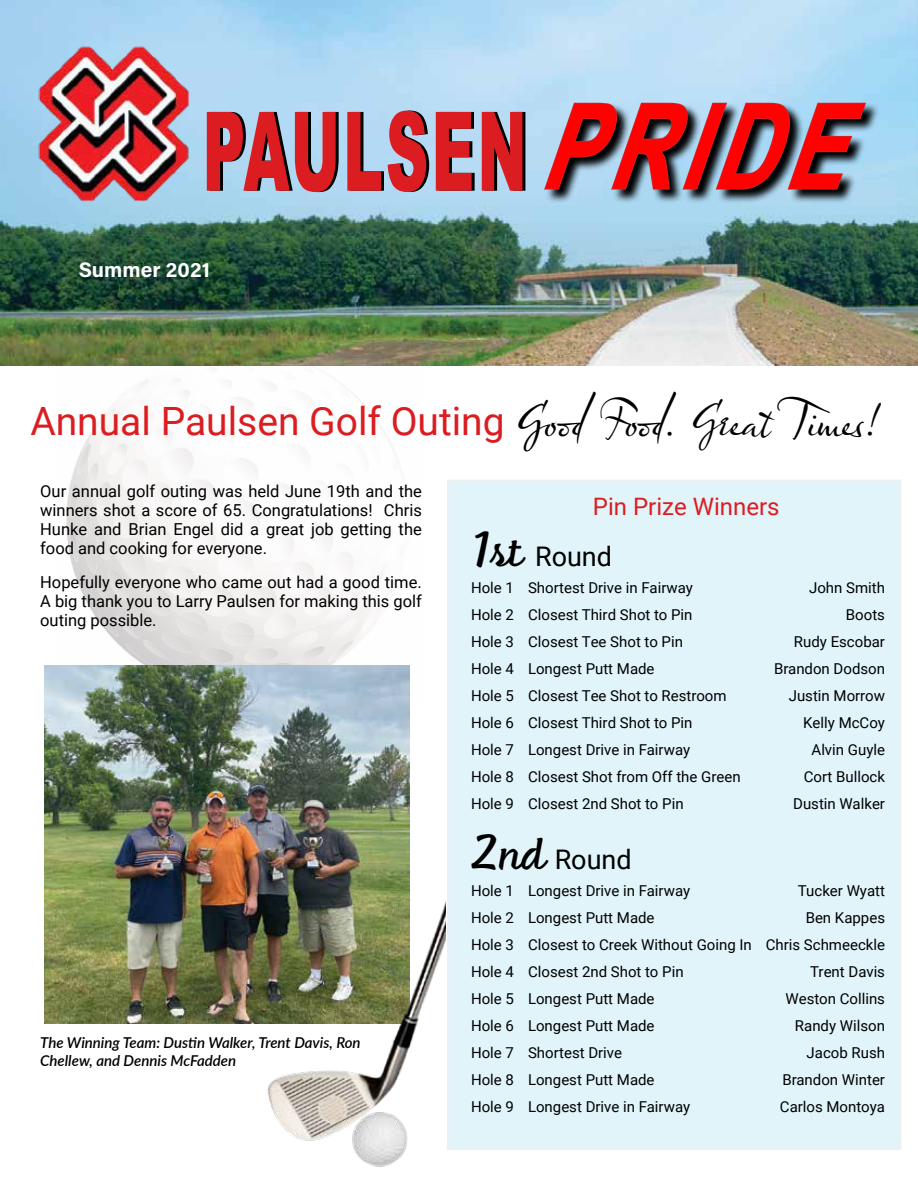
<style>
.page{position:relative;width:918px;height:1188px;background:#fff}
.page>*{position:absolute;margin:0;border:0;box-sizing:border-box;transform-origin:0 0}
.t1{font:900 110.1px "Arial";letter-spacing:.05em;color:#000;scale:.54 1}
.t2{font:39px "Roboto";color:#db1d21}
.t3{font:27px "Roboto";color:#000}
.t4{font:24px "Roboto";color:#db1d21}
.t5{font:700 21px "Acumin Pro";color:#fff}
.t6{font:16.5px/18.9px "Roboto";color:#000;text-align:justify}
.t7{font:15px/27px "Roboto";color:#000;text-align:justify}
.t8{font:italic 600 15px/17.2px "Lato";color:#000}
.s1{font-family:"Arial Narrow";font-weight:700;font-style:italic;font-size:118.65px;color:#db1d21}
.s2{font-family:"Olicana Smooth";font-size:46.5px;color:#000}
.s3{font-family:"Feltro";font-size:49.5px}
.s4{font-family:"Feltro";font-size:40.5px}
</style>
<div class="page">
<img style="left:54px;top:365px;width:203px;height:300px">
<div style="left:447px;top:480px;width:455px;height:670px;background:#e0f4fa"></div>
<img style="left:0;top:0;width:918px;height:365px">
<svg style="left:545px;top:103px;width:335px;height:101px;background:#6a8494"></svg>
<img style="left:30px;top:42px;width:162px;height:161px">
<img style="left:45px;top:665px;width:212px;height:359px">
<img style="left:257px;top:324px;width:189px;height:843px">
<h1 class="t1" style="left:206px;top:71px;width:1285px">PAULSEN <span class="s1">PRIDE</span></h1>
<h3 class="t5" style="left:79px;top:255px;width:133px">Summer 2021</h3>
<h2 class="t2" style="left:30px;top:393px;width:852px">Annual Paulsen Golf Outing <span class="s2">Good Food. Great Times!</span></h2>
<p class="t6" style="left:40px;top:481px;width:383px">Our annual golf outing was held June 19th and the winners shot a score of 65. Congratulations! Chris Hunke and Brian Engel did a great job getting the food and cooking for everyone.</p>
<p class="t6" style="left:40px;top:572px;width:383px">Hopefully everyone who came out had a good time.<br>A big thank you to Larry Paulsen for making this golf outing possible.</p>
<p class="t8" style="left:40px;top:1034px;width:322px">The Winning Team: Dustin Walker, Trent Davis, Ron<br>Chellew, and Dennis McFadden</p>
<h3 class="t4" style="left:593px;top:490px;width:188px">Pin Prize Winners</h3>
<h3 class="t3" style="left:471px;top:538px;width:143px"><span class="s3">1</span><span class="s4">st</span> Round</h3>
<p class="t7" style="left:471px;top:574px;width:224px">Hole 1 Shortest Drive in Fairway</p>
<p class="t7" style="left:809px;top:574px;width:77px">John Smith</p>
<p class="t7" style="left:471px;top:601px;width:223px">Hole 2 Closest Third Shot to Pin</p>
<p class="t7" style="left:846px;top:601px;width:41px">Boots</p>
<p class="t7" style="left:471px;top:628px;width:213px">Hole 3 Closest Tee Shot to Pin</p>
<p class="t7" style="left:794px;top:628px;width:93px">Rudy Escobar</p>
<p class="t7" style="left:471px;top:655px;width:185px">Hole 4 Longest Putt Made</p>
<p class="t7" style="left:774px;top:655px;width:112px">Brandon Dodson</p>
<p class="t7" style="left:471px;top:682px;width:257px">Hole 5 Closest Tee Shot to Restroom</p>
<p class="t7" style="left:789px;top:682px;width:98px">Justin Morrow</p>
<p class="t7" style="left:471px;top:709px;width:223px">Hole 6 Closest Third Shot to Pin</p>
<p class="t7" style="left:803px;top:709px;width:83px">Kelly McCoy</p>
<p class="t7" style="left:471px;top:736px;width:221px">Hole 7 Longest Drive in Fairway</p>
<p class="t7" style="left:812px;top:736px;width:75px">Alvin Guyle</p>
<p class="t7" style="left:471px;top:763px;width:271px">Hole 8 Closest Shot from Off the Green</p>
<p class="t7" style="left:804px;top:763px;width:83px">Cort Bullock</p>
<p class="t7" style="left:471px;top:790px;width:214px">Hole 9 Closest 2nd Shot to Pin</p>
<p class="t7" style="left:793px;top:790px;width:93px">Dustin Walker</p>
<h3 class="t3" style="left:471px;top:841px;width:162px"><span class="s3">2</span><span class="s4">nd</span> Round</h3>
<p class="t7" style="left:471px;top:877px;width:221px">Hole 1 Longest Drive in Fairway</p>
<p class="t7" style="left:798px;top:877px;width:89px">Tucker Wyatt</p>
<p class="t7" style="left:471px;top:904px;width:185px">Hole 2 Longest Putt Made</p>
<p class="t7" style="left:471px;top:904px;width:416px;text-indent:335px">Ben Kappes Hole 3 Closest to Creek Without Going In Chris Schmeeckle Hole 4 Closest 2nd Shot to Pin</p>
<p class="t7" style="left:810px;top:958px;width:76px">Trent Davis</p>
<p class="t7" style="left:471px;top:985px;width:185px">Hole 5 Longest Putt Made</p>
<p class="t7" style="left:786px;top:985px;width:101px">Weston Collins</p>
<p class="t7" style="left:471px;top:1012px;width:185px">Hole 6 Longest Putt Made</p>
<p class="t7" style="left:795px;top:1012px;width:92px">Randy Wilson</p>
<p class="t7" style="left:471px;top:1039px;width:153px">Hole 7 Shortest Drive</p>
<p class="t7" style="left:807px;top:1039px;width:80px">Jacob Rush</p>
<p class="t7" style="left:471px;top:1066px;width:185px">Hole 8 Longest Putt Made</p>
<p class="t7" style="left:782px;top:1066px;width:104px">Brandon Winter</p>
<p class="t7" style="left:471px;top:1093px;width:221px">Hole 9 Longest Drive in Fairway</p>
<p class="t7" style="left:780px;top:1093px;width:107px">Carlos Montoya</p>
</div>
